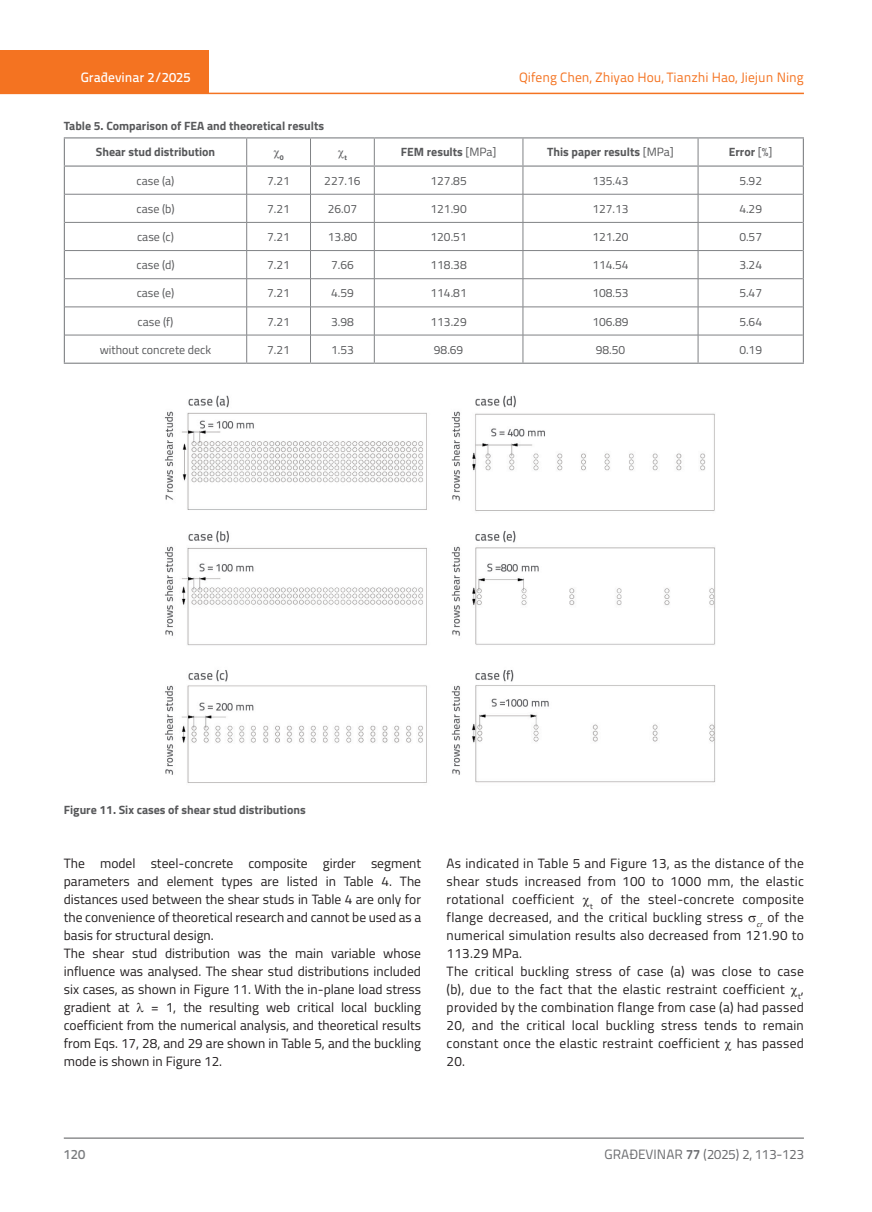
<style>
.page{position:relative;width:872px;height:1212px;background:#fff}
.page>*{position:absolute;margin:0;border:0;box-sizing:border-box;transform-origin:0 0}
.t1{font:13.5px/18px "Titillium";letter-spacing:.015em;color:#231f20}
.t2{font:13.5px "Titillium Text 22 L";color:#f47321}
.t3{font:13.5px "Titillium Text 22 L";color:#6c6d70}
.t4{font:500 13.5px "Titillium Text 22 L";color:#fff}
.t5{font:500 13.5px "Titillium Text 22 L";color:#787a7d}
.t6{font:12px "Titillium";color:#57585a}
.t7{font:700 12px "Titillium";color:#57585a}
.t8{font:700 7.05px "Titillium";color:#57585a}
.s1{font-weight:400}
.s2{font-weight:700}
</style>
<div class="page">
<div style="left:0;top:50px;width:208px;height:44px;background:#f47321"></div>
<hr style="left:0;top:93px;width:804px;height:1px;background:#f47321">
<hr style="left:64px;top:1138px;width:740px;height:1px;background:#57585a">
<hr style="left:65px;top:194px;width:182px;height:1px;background:#808285">
<hr style="left:247px;top:194px;width:63px;height:1px;background:#808285">
<hr style="left:310px;top:194px;width:64px;height:1px;background:#808285">
<hr style="left:374px;top:194px;width:149px;height:1px;background:#808285">
<hr style="left:523px;top:194px;width:175px;height:1px;background:#808285">
<hr style="left:698px;top:194px;width:104px;height:1px;background:#808285">
<hr style="left:65px;top:222px;width:182px;height:1px;background:#808285">
<hr style="left:247px;top:222px;width:63px;height:1px;background:#808285">
<hr style="left:310px;top:222px;width:64px;height:1px;background:#808285">
<hr style="left:374px;top:222px;width:149px;height:1px;background:#808285">
<hr style="left:523px;top:222px;width:175px;height:1px;background:#808285">
<hr style="left:698px;top:222px;width:104px;height:1px;background:#808285">
<hr style="left:65px;top:250px;width:182px;height:1px;background:#808285">
<hr style="left:247px;top:250px;width:63px;height:1px;background:#808285">
<hr style="left:310px;top:250px;width:64px;height:1px;background:#808285">
<hr style="left:374px;top:250px;width:149px;height:1px;background:#808285">
<hr style="left:523px;top:250px;width:175px;height:1px;background:#808285">
<hr style="left:698px;top:250px;width:104px;height:1px;background:#808285">
<hr style="left:65px;top:278px;width:182px;height:1px;background:#808285">
<hr style="left:247px;top:278px;width:63px;height:1px;background:#808285">
<hr style="left:310px;top:278px;width:64px;height:1px;background:#808285">
<hr style="left:374px;top:278px;width:149px;height:1px;background:#808285">
<hr style="left:523px;top:278px;width:175px;height:1px;background:#808285">
<hr style="left:698px;top:278px;width:104px;height:1px;background:#808285">
<hr style="left:65px;top:307px;width:182px;height:1px;background:#808285">
<hr style="left:247px;top:307px;width:63px;height:1px;background:#808285">
<hr style="left:310px;top:307px;width:64px;height:1px;background:#808285">
<hr style="left:374px;top:307px;width:149px;height:1px;background:#808285">
<hr style="left:523px;top:307px;width:175px;height:1px;background:#808285">
<hr style="left:698px;top:307px;width:104px;height:1px;background:#808285">
<hr style="left:65px;top:335px;width:182px;height:1px;background:#808285">
<hr style="left:247px;top:335px;width:63px;height:1px;background:#808285">
<svg style="left:246px;top:138px;width:1px;height:225px"></svg>
<hr style="left:310px;top:335px;width:64px;height:1px;background:#808285">
<svg style="left:310px;top:138px;width:1px;height:225px"></svg>
<hr style="left:374px;top:335px;width:149px;height:1px;background:#808285">
<svg style="left:374px;top:138px;width:1px;height:225px"></svg>
<hr style="left:523px;top:335px;width:175px;height:1px;background:#808285">
<svg style="left:522px;top:138px;width:1px;height:225px"></svg>
<hr style="left:698px;top:335px;width:104px;height:1px;background:#808285">
<svg style="left:698px;top:138px;width:1px;height:225px"></svg>
<hr style="left:802px;top:167px;width:2px;height:27px;background:#808285">
<hr style="left:802px;top:194px;width:2px;height:28px;background:#808285">
<hr style="left:802px;top:222px;width:2px;height:29px;background:#808285">
<hr style="left:802px;top:251px;width:2px;height:28px;background:#808285">
<hr style="left:802px;top:279px;width:2px;height:28px;background:#808285">
<hr style="left:802px;top:307px;width:2px;height:28px;background:#808285">
<hr style="left:802px;top:335px;width:2px;height:28px;background:#808285">
<hr style="left:64px;top:363px;width:183px;height:1px;background:#808285">
<hr style="left:247px;top:363px;width:63px;height:1px;background:#808285">
<hr style="left:310px;top:363px;width:64px;height:1px;background:#808285">
<hr style="left:374px;top:363px;width:149px;height:1px;background:#808285">
<hr style="left:523px;top:363px;width:175px;height:1px;background:#808285">
<hr style="left:698px;top:363px;width:106px;height:1px;background:#808285">
<hr style="left:64px;top:137px;width:183px;height:1px;background:#808285">
<svg style="left:64px;top:138px;width:1px;height:225px"></svg>
<hr style="left:247px;top:137px;width:63px;height:1px;background:#808285">
<hr style="left:310px;top:137px;width:64px;height:1px;background:#808285">
<hr style="left:374px;top:137px;width:149px;height:1px;background:#808285">
<hr style="left:523px;top:137px;width:175px;height:1px;background:#808285">
<hr style="left:698px;top:137px;width:106px;height:1px;background:#808285">
<hr style="left:802px;top:138px;width:2px;height:27px;background:#808285">
<hr style="left:64px;top:165px;width:183px;height:2px;background:#808285">
<hr style="left:247px;top:165px;width:63px;height:2px;background:#808285">
<hr style="left:310px;top:165px;width:64px;height:2px;background:#808285">
<hr style="left:374px;top:165px;width:149px;height:2px;background:#808285">
<hr style="left:523px;top:165px;width:175px;height:2px;background:#808285">
<hr style="left:698px;top:165px;width:106px;height:2px;background:#808285">
<img style="left:165px;top:395px;width:551px;height:388px">
<p class="t4" style="left:81px;top:67px;width:111px">Građevinar 2/2025</p>
<p class="t7" style="left:64px;top:116px;width:262px">Table 5. Comparison of FEA and theoretical results</p>
<p class="t7" style="left:96px;top:143px;width:121px">Shear stud distribution</p>
<p class="t8" style="left:280px;top:153px;width:5px">0</p>
<p class="t8" style="left:344px;top:153px;width:4px">t</p>
<p class="t2" style="left:519px;top:68px;width:286px">Qifeng Chen, Zhiyao Hou, Tianzhi Hao, Jiejun Ning</p>
<p class="t7" style="left:401px;top:143px;width:97px">FEM results <span class="s1">[MPa]</span></p>
<p class="t7" style="left:547px;top:143px;width:128px">This paper results <span class="s1">[MPa]</span></p>
<p class="t7" style="left:729px;top:143px;width:45px">Error <span class="s1">[%]</span></p>
<p class="t6" style="left:137px;top:172px;width:39px">case (a)</p>
<p class="t6" style="left:267px;top:172px;width:24px">7.21</p>
<p class="t6" style="left:324px;top:172px;width:38px">227.16</p>
<p class="t6" style="left:430px;top:172px;width:38px">127.85</p>
<p class="t6" style="left:592px;top:172px;width:38px">135.43</p>
<p class="t6" style="left:739px;top:172px;width:24px">5.92</p>
<p class="t6" style="left:136px;top:200px;width:39px">case (b)</p>
<p class="t6" style="left:267px;top:200px;width:24px">7.21</p>
<p class="t6" style="left:328px;top:200px;width:31px">26.07</p>
<p class="t6" style="left:430px;top:200px;width:38px">121.90</p>
<p class="t6" style="left:592px;top:200px;width:38px">127.13</p>
<p class="t6" style="left:739px;top:200px;width:24px">4.29</p>
<p class="t6" style="left:137px;top:228px;width:38px">case (c)</p>
<p class="t6" style="left:267px;top:228px;width:24px">7.21</p>
<p class="t6" style="left:328px;top:228px;width:31px">13.80</p>
<p class="t6" style="left:430px;top:228px;width:38px">120.51</p>
<p class="t6" style="left:592px;top:228px;width:38px">121.20</p>
<p class="t6" style="left:739px;top:228px;width:24px">0.57</p>
<p class="t6" style="left:136px;top:256px;width:39px">case (d)</p>
<p class="t6" style="left:267px;top:256px;width:24px">7.21</p>
<p class="t6" style="left:331px;top:256px;width:24px">7.66</p>
<p class="t6" style="left:430px;top:256px;width:38px">118.38</p>
<p class="t6" style="left:592px;top:256px;width:38px">114.54</p>
<p class="t6" style="left:739px;top:256px;width:24px">3.24</p>
<p class="t6" style="left:137px;top:284px;width:39px">case (e)</p>
<p class="t6" style="left:267px;top:284px;width:24px">7.21</p>
<p class="t6" style="left:331px;top:284px;width:24px">4.59</p>
<p class="t6" style="left:430px;top:284px;width:38px">114.81</p>
<p class="t6" style="left:592px;top:284px;width:38px">108.53</p>
<p class="t6" style="left:739px;top:284px;width:24px">5.47</p>
<p class="t6" style="left:138px;top:312px;width:37px">case (f)</p>
<p class="t6" style="left:267px;top:312px;width:24px">7.21</p>
<p class="t6" style="left:331px;top:312px;width:24px">3.98</p>
<p class="t6" style="left:430px;top:312px;width:38px">113.29</p>
<p class="t6" style="left:592px;top:312px;width:38px">106.89</p>
<p class="t6" style="left:739px;top:312px;width:24px">5.64</p>
<p class="t6" style="left:100px;top:341px;width:113px">without concrete deck</p>
<p class="t6" style="left:267px;top:341px;width:24px">7.21</p>
<p class="t6" style="left:331px;top:341px;width:24px">1.53</p>
<p class="t6" style="left:434px;top:341px;width:31px">98.69</p>
<p class="t6" style="left:596px;top:341px;width:31px">98.50</p>
<p class="t6" style="left:739px;top:341px;width:24px">0.19</p>
<p class="t7" style="left:64px;top:801px;width:243px">Figure 11. Six cases of shear stud distributions</p>
<p class="t1" style="left:64px;top:854px;width:359px">The model steel-concrete composite girder segment parameters and element types are listed in Table 4. The distances used between the shear studs in Table 4 are only for the convenience of theoretical research and cannot be used as a basis for structural design.<br>The shear stud distribution was the main variable whose influence was analysed. The shear stud distributions included six cases, as shown in Figure 11. With the in-plane load stress gradient at</p>
<p class="t1" style="left:64px;top:998px;width:359px;text-align:justify;text-indent:87px">= 1, the resulting web critical local buckling coefficient from the numerical analysis, and theoretical results from Eqs. 17, 28, and 29 are shown in Table 5, and the buckling mode is shown in Figure 12.</p>
<p class="t1" style="left:446px;top:854px;width:359px">As indicated in Table 5 and Figure 13, as the distance of the shear studs increased from 100 to 1000 mm, the elastic rotational coefficient <sub>t</sub> of the steel-concrete composite flange decreased, and the critical buckling stress <sub>cr</sub> of the numerical simulation results also decreased from 121.90 to 113.29 MPa.<br>The critical buckling stress of case (a) was close to case (b), due to the fact that the elastic restraint coefficient <sub>t</sub>, provided by the combination flange from case (a) had passed 20, and the critical local buckling stress tends to remain constant once the elastic restraint coefficient has passed 20.</p>
<p class="t5" style="left:64px;top:1144px;width:23px">120</p>
<p class="t3" style="left:604px;top:1144px;width:201px">GRAĐEVINAR <span class="s2">77</span> (2025) 2, 113-123</p>
</div>
